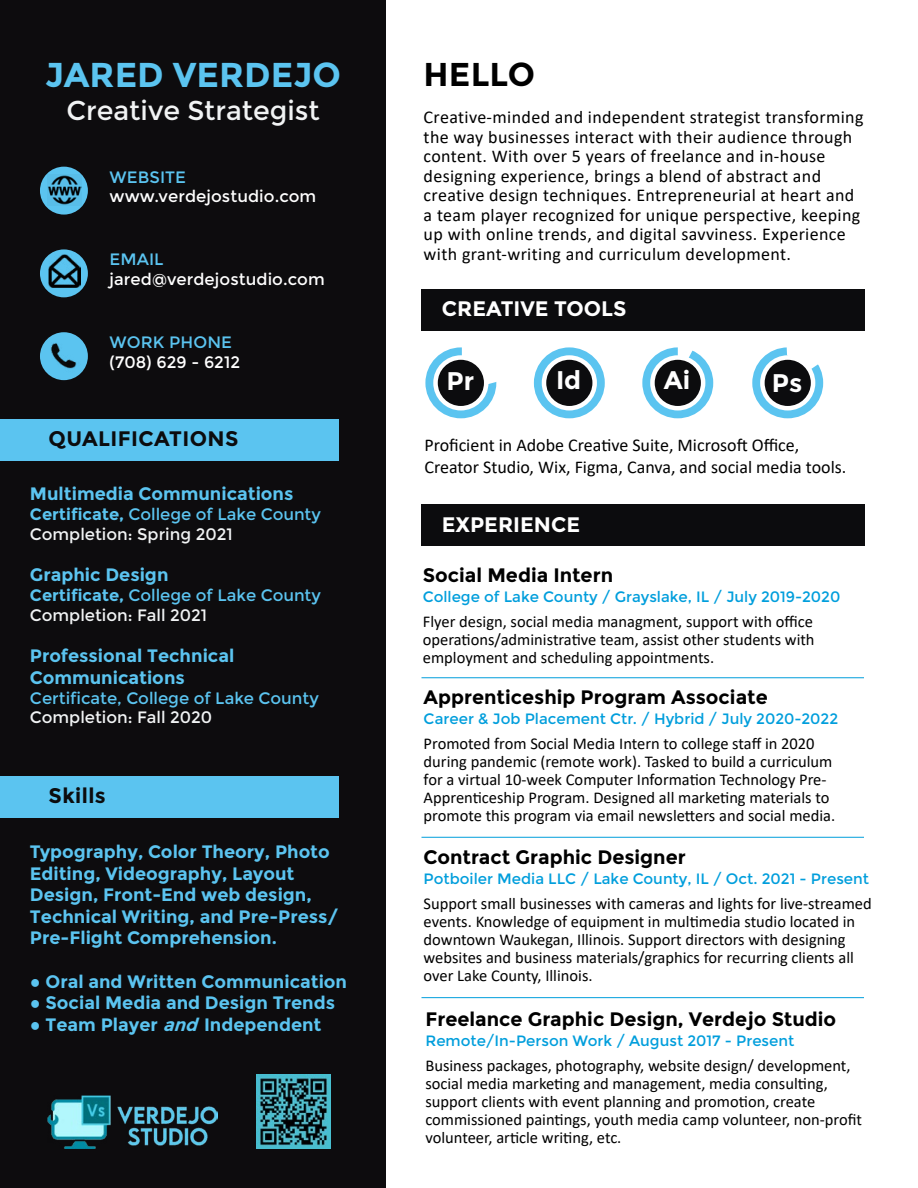
<style>
.page{position:relative;width:918px;height:1188px;background:#fff}
.page>*{position:absolute;margin:0;border:0;box-sizing:border-box;transform-origin:0 0}
.t1{font:700 34.5px "Montserrat";color:#5bc4f0}
.t2{font:700 33px "Montserrat";letter-spacing:.005em;color:#000}
.t3{font:27px "Montserrat";color:#f1f3f4}
.t4{font:700 25.5px "Montserrat";letter-spacing:-.005em;color:#fff}
.t5{font:700 21px "Montserrat";color:#fff}
.t6{font:700 21px "Montserrat";letter-spacing:.02em;color:#0c0c0e}
.t7{font:700 19.5px "Montserrat";color:#000}
.t8{font:18px/19.5px "Calibri";letter-spacing:.02em;color:#000}
.t9{font:700 18px/21.6px "Montserrat";color:#5bc4f0}
.t10{font:18px/21.6px "Calibri";color:#000}
.t11{font:16.5px/18px "Calibri";color:#000}
.t12{font:16.5px/19.8px "Montserrat";color:#5bc4f0}
.t13{font:16.5px/19.8px "Montserrat";color:#f1f3f4}
.t14{font:16.5px "Montserrat";letter-spacing:.005em;color:#fff}
.t15{font:15px "Montserrat";color:#009edc}
.s1{font-weight:700;color:#5bc4f0}
.s2{color:#5bc4f0}
.s3{font-weight:700}
.s4{color:#f1f3f4}
.s5{font-family:"Century Gothic";font-weight:400}
.s6{font-style:italic}
</style>
<div class="page">
<div style="left:422px;top:289px;width:443px;height:41px;background:#0c0c0e"></div>
<div style="left:422px;top:505px;width:443px;height:41px;background:#0c0c0e"></div>
<div style="left:0;top:0;width:385px;height:1188px;background:#0d0c0e"></div>
<div style="left:0;top:419px;width:339px;height:41px;background:#5bc4f0"></div>
<div style="left:40px;top:167px;width:48px;height:48px;background:#5bc4f0;border-radius:50%"></div>
<div style="left:40px;top:249px;width:48px;height:48px;background:#5bc4f0;border-radius:50%"></div>
<div style="left:40px;top:332px;width:48px;height:48px;background:#5bc4f0;border-radius:50%"></div>
<img style="left:256px;top:1074px;width:75px;height:74px">
<svg style="left:752px;top:347px;width:71px;height:71px"></svg>
<div style="left:762px;top:358px;width:51px;height:50px;background:#0c0c0e;border-radius:50%"></div>
<div style="left:760px;top:355px;width:55px;height:55px;border:4px solid #fff;border-radius:50%"></div>
<svg style="left:787px;top:347px;width:34px;height:22px"></svg>
<svg style="left:642px;top:347px;width:71px;height:71px;background:#6ecaf1"></svg>
<div style="left:652px;top:358px;width:51px;height:50px;background:#0c0c0e;border-radius:50%"></div>
<div style="left:650px;top:355px;width:55px;height:55px;border:4px solid #fff;border-radius:50%"></div>
<svg style="left:678px;top:347px;width:17px;height:13px"></svg>
<svg style="left:534px;top:347px;width:71px;height:71px;background:#6ccaf1"></svg>
<div style="left:544px;top:358px;width:51px;height:50px;background:#0c0c0e;border-radius:50%"></div>
<div style="left:542px;top:355px;width:55px;height:55px;border:4px solid #fff;border-radius:50%"></div>
<img style="left:47px;top:1096px;width:170px;height:52px">
<img style="left:47px;top:175px;width:34px;height:30px">
<img style="left:48px;top:255px;width:33px;height:32px">
<img style="left:45px;top:336px;width:38px;height:38px">
<svg style="left:425px;top:347px;width:71px;height:71px"></svg>
<svg style="left:462px;top:347px;width:35px;height:38px"></svg>
<div style="left:436px;top:358px;width:50px;height:50px;background:#0c0c0e;border-radius:50%"></div>
<div style="left:433px;top:355px;width:55px;height:55px;border:4px solid #fff;border-radius:50%"></div>
<div style="left:0;top:776px;width:339px;height:41px;background:#5bc4f0"></div>
<hr style="left:422px;top:677px;width:442px;height:1px;background:#009edc">
<hr style="left:422px;top:837px;width:442px;height:1px;background:#009edc">
<hr style="left:422px;top:997px;width:442px;height:1px;background:#009edc">
<h1 class="t1" style="left:45px;top:55px;width:297px">JARED VERDEJO</h1>
<h3 class="t3" style="left:66px;top:95px;width:255px">Creative Strategist</h3>
<p class="t12" style="left:110px;top:167px;width:78px">WEBSITE</p>
<p class="t14" style="left:110px;top:187px;width:208px">www.verdejostudio.com</p>
<p class="t12" style="left:110px;top:250px;width:56px">EMAIL</p>
<p class="t14" style="left:110px;top:270px;width:217px">jared@verdejostudio.com</p>
<p class="t12" style="left:110px;top:333px;width:124px">WORK PHONE</p>
<p class="t14" style="left:110px;top:353px;width:132px">(708) 629 - 6212</p>
<p class="t6" style="left:49px;top:426px;width:191px">QUALIFICATIONS</p>
<p class="t9" style="left:30px;top:483px;width:265px">Multimedia Communications</p>
<p class="t13" style="left:30px;top:505px;width:293px"><span class="s1">Certificate,</span> <span class="s2">College of Lake County<br></span>Completion: Spring 2021</p>
<p class="t9" style="left:30px;top:564px;width:140px">Graphic Design</p>
<p class="t12" style="left:30px;top:586px;width:293px"><span class="s3">Certificate,</span> College of Lake County<br><span class="s4">Completion: Fall 2021</span></p>
<p class="t9" style="left:30px;top:645px;width:206px">Professional Technical<br>Communications</p>
<p class="t12" style="left:30px;top:688px;width:290px">Certificate, College of Lake County</p>
<p class="t13" style="left:30px;top:708px;width:184px">Completion: Fall 2020</p>
<p class="t6" style="left:49px;top:783px;width:59px">Skills</p>
<p class="t9" style="left:30px;top:841px;width:310px">Typography, Color Theory, Photo<br>Editing, Videography, Layout<br>Design, Front-End web design,<br>Technical Writing, and Pre-Press/<br>Pre-Flight Comprehension.</p>
<p class="t9" style="left:30px;top:971px;width:319px"><span class="s5">●</span> Oral and Written Communication</p>
<p class="t9" style="left:30px;top:992px;width:307px"><span class="s5">●</span> Social Media and Design Trends</p>
<p class="t9" style="left:30px;top:1014px;width:293px"><span class="s5">●</span> Team Player <span class="s6">and</span> Independent</p>
<h2 class="t2" style="left:424px;top:55px;width:113px">HELLO</h2>
<p class="t8" style="left:424px;top:107px;width:441px">Creative-minded and independent strategist transforming the way businesses interact with their audience through content. With over 5 years of freelance and in-house designing experience, brings a blend of abstract and creative design techniques. Entrepreneurial at heart and a team player recognized for unique perspective, keeping up with online trends, and digital savviness. Experience with grant-writing and curriculum development.</p>
<p class="t5" style="left:442px;top:296px;width:186px">CREATIVE TOOLS</p>
<h3 class="t4" style="left:446px;top:366px;width:29px">Pr</h3>
<h3 class="t4" style="left:556px;top:365px;width:27px">Id</h3>
<h3 class="t4" style="left:664px;top:365px;width:28px">Ai</h3>
<h3 class="t4" style="left:772px;top:368px;width:32px">Ps</h3>
<p class="t10" style="left:424px;top:434px;width:424px">Proficient in Adobe Creative Suite, Microsoft Office,<br>Creator Studio, Wix, Figma, Canva, and social media tools.</p>
<p class="t5" style="left:442px;top:512px;width:140px">EXPERIENCE</p>
<p class="t7" style="left:423px;top:563px;width:192px">Social Media Intern</p>
<p class="t15" style="left:423px;top:588px;width:419px">College of Lake County / Grayslake, IL / July 2019-2020</p>
<p class="t11" style="left:423px;top:612px;width:393px;text-align:justify">Flyer design, social media managment, support with office operations/administrative team, assist other students with employment and scheduling appointments.</p>
<p class="t7" style="left:424px;top:685px;width:346px">Apprenticeship Program Associate</p>
<p class="t15" style="left:424px;top:710px;width:416px">Career &amp; Job Placement Ctr. / Hybrid / July 2020-2022</p>
<p class="t11" style="left:424px;top:734px;width:413px">Promoted from Social Media Intern to college staff in 2020 during pandemic (remote work). Tasked to build a curriculum for a virtual 10-week Computer Information Technology Pre-Apprenticeship Program. Designed all marketing materials to promote this program via email newsletters and social media.</p>
<p class="t7" style="left:424px;top:845px;width:264px">Contract Graphic Designer</p>
<p class="t15" style="left:424px;top:870px;width:447px">Potboiler Media LLC / Lake County, IL / Oct. 2021 - Present</p>
<p class="t11" style="left:424px;top:894px;width:450px">Support small businesses with cameras and lights for live-streamed events. Knowledge of equipment in multimedia studio located in downtown Waukegan, Illinois. Support directors with designing websites and business materials/graphics for recurring clients all over Lake County, Illinois.</p>
<p class="t7" style="left:425px;top:1007px;width:412px">Freelance Graphic Design, Verdejo Studio</p>
<p class="t15" style="left:425px;top:1032px;width:370px">Remote/In-Person Work / August 2017 - Present</p>
<p class="t11" style="left:425px;top:1056px;width:438px">Business packages, photography, website design/ development, social media marketing and management, media consulting, support clients with event planning and promotion, create commissioned paintings, youth media camp volunteer, non-profit volunteer, article writing, etc.</p>
</div>
